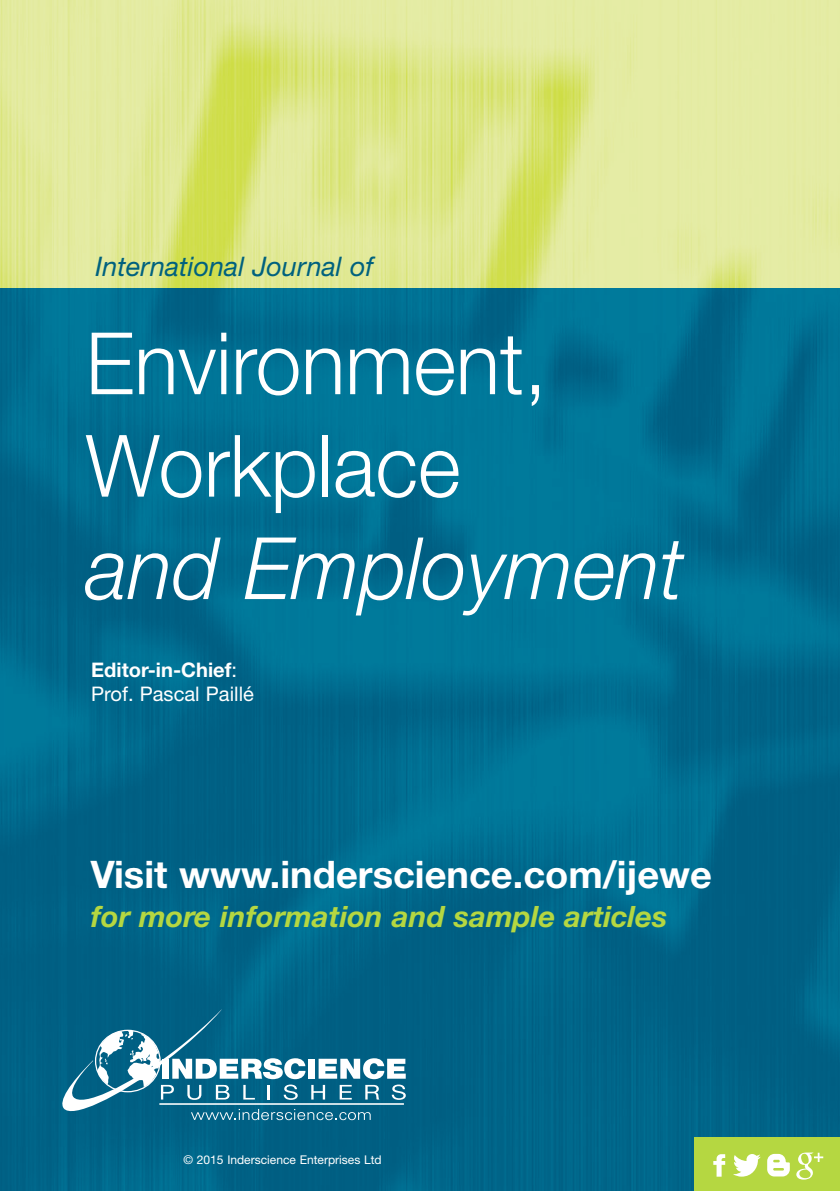
<style>
.page{position:relative;width:840px;height:1191px;background:#fff}
.page>*{position:absolute;margin:0;border:0;box-sizing:border-box;transform-origin:0 0}
.t1{font:300 86.2px/102.4px "Helvetica Neue";color:#fff;scale:.95 1}
.t2{font:italic 300 86.2px "Helvetica Neue";color:#fff;scale:.95 1}
.t3{font:700 38px "Helvetica Neue";color:#fff}
.t4{font:italic 700 29.4px "Helvetica Neue";color:#b5d741}
.t5{font:italic 27px "Helvetica Neue";color:#00617e}
.t6{font:20px/24.4px "Helvetica Neue";color:#fff}
.t7{font:12px "Helvetica Neue";color:#fff}
.s1{font-weight:700}
</style>
<div class="page">
<img style="left:0;top:0;width:839px;height:288px">
<img style="left:0;top:288px;width:839px;height:903px">
<svg style="left:62px;top:1009px;width:343px;height:111px;background:#307e9b"></svg>
<div style="left:694px;top:1137px;width:145px;height:54px;background:#b5d741"></div>
<svg style="left:713px;top:1154px;width:11px;height:22px"></svg>
<svg style="left:733px;top:1154px;width:27px;height:22px"></svg>
<svg style="left:767px;top:1153px;width:22px;height:23px"></svg>
<svg style="left:796px;top:1152px;width:26px;height:27px"></svg>
<p class="t5" style="left:95px;top:257px;width:279px">International Journal of</p>
<h1 class="t1" style="left:86px;top:320px;width:486px">Environment,<br>Workplace</h1>
<h1 class="t2" style="left:86px;top:537px;width:631px">and Employment</h1>
<p class="t6" style="left:91px;top:659px;width:164px"><span class="s1">Editor-in-Chief</span>:<br>Prof. Pascal Paillé</p>
<p class="t3" style="left:91px;top:860px;width:622px">Visit www.inderscience.com/ijewe</p>
<p class="t4" style="left:91px;top:906px;width:577px">for more information and sample articles</p>
<p class="t7" style="left:183px;top:1155px;width:199px">© 2015 Inderscience Enterprises Ltd</p>
</div>
